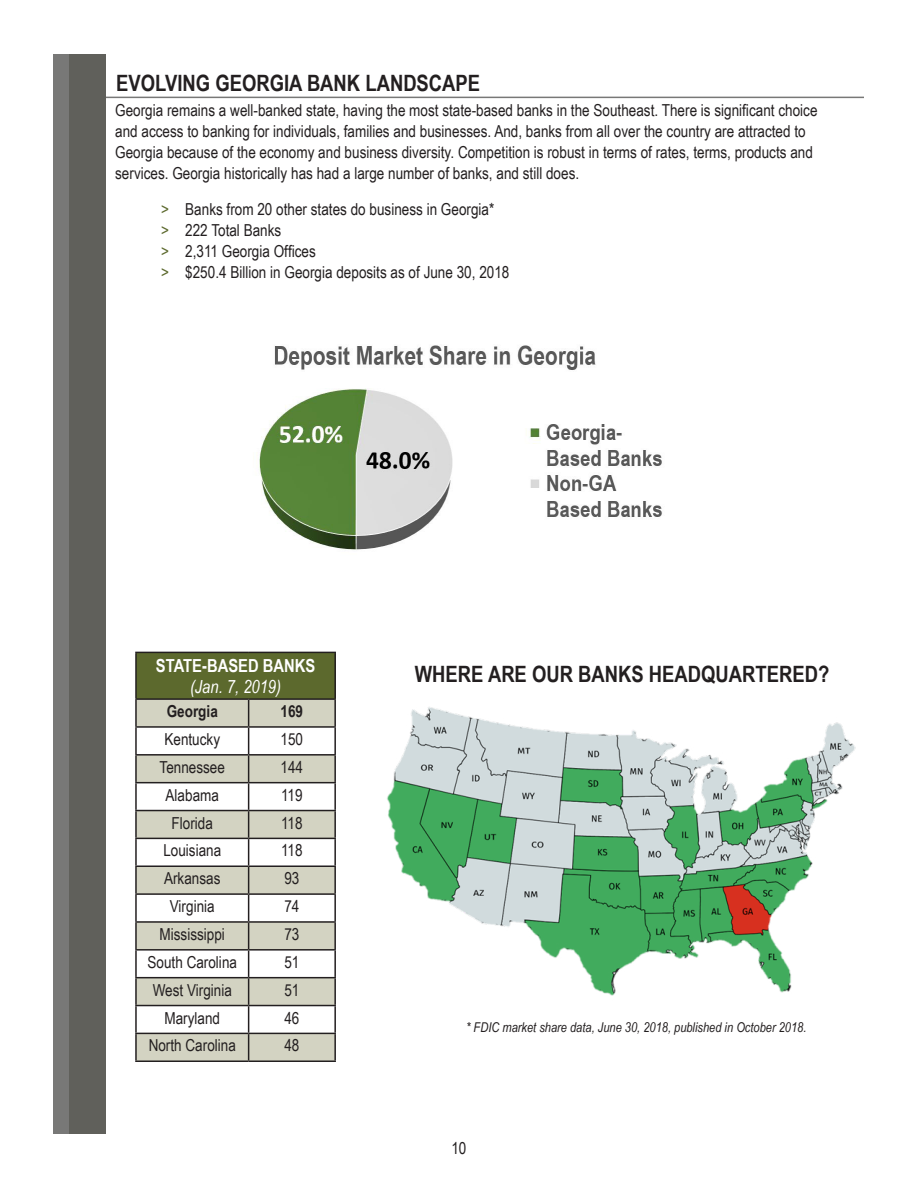
<style>
.page{position:relative;width:918px;height:1188px;background:#fff}
.page>*{position:absolute;margin:0;border:0;box-sizing:border-box;transform-origin:0 0}
.t1{font:700 22.5px "Arial Narrow";color:#231f20}
.t2{font:700 18px/21.6px "Arial Narrow";color:#fff;text-align:center}
.Body_Text{font:16.5px/21px "Arial Narrow";color:#231f20}
.Table_Body_Style{font:16.5px "Arial Narrow";color:#231f20}
.Table_Body_Style-2{font:700 16.5px "Arial Narrow";color:#231f20}
.Body_Text-2{font:italic 13.5px "Arial Narrow";color:#231f20}
.s1{color:#5c692d}
.s2{font-weight:400;font-style:italic}
</style>
<div class="page">
<hr style="left:99px;top:97px;width:765px;height:1px;background:#787877">
<div style="left:53px;top:54px;width:53px;height:1080px;background:#60605b"></div>
<div style="left:53px;top:54px;width:15px;height:1080px;background:#787877"></div>
<img style="left:387px;top:707px;width:469px;height:289px">
<div style="left:136px;top:652px;width:199px;height:47px;background:#5c692d"></div>
<svg style="left:137px;top:700px;width:197px;height:360px;fill:#d3d3c2"></svg>
<hr style="left:135px;top:652px;width:114px;height:1px;background:#231f20">
<hr style="left:135px;top:653px;width:2px;height:45px;background:#231f20">
<hr style="left:249px;top:652px;width:87px;height:1px;background:#231f20">
<hr style="left:334px;top:653px;width:2px;height:45px;background:#231f20">
<hr style="left:135px;top:698px;width:114px;height:2px;background:#231f20">
<hr style="left:135px;top:700px;width:2px;height:26px;background:#231f20">
<hr style="left:249px;top:698px;width:87px;height:2px;background:#231f20">
<hr style="left:334px;top:700px;width:2px;height:26px;background:#231f20">
<hr style="left:135px;top:726px;width:114px;height:2px;background:#231f20">
<hr style="left:135px;top:728px;width:2px;height:26px;background:#231f20">
<hr style="left:249px;top:726px;width:87px;height:2px;background:#231f20">
<hr style="left:334px;top:728px;width:2px;height:26px;background:#231f20">
<hr style="left:135px;top:754px;width:114px;height:2px;background:#231f20">
<hr style="left:135px;top:756px;width:2px;height:26px;background:#231f20">
<hr style="left:249px;top:754px;width:87px;height:2px;background:#231f20">
<hr style="left:334px;top:756px;width:2px;height:26px;background:#231f20">
<hr style="left:135px;top:782px;width:114px;height:1px;background:#231f20">
<hr style="left:135px;top:783px;width:2px;height:27px;background:#231f20">
<hr style="left:249px;top:782px;width:87px;height:1px;background:#231f20">
<hr style="left:334px;top:783px;width:2px;height:27px;background:#231f20">
<hr style="left:135px;top:810px;width:114px;height:1px;background:#231f20">
<hr style="left:135px;top:811px;width:2px;height:27px;background:#231f20">
<hr style="left:249px;top:810px;width:87px;height:1px;background:#231f20">
<hr style="left:334px;top:811px;width:2px;height:27px;background:#231f20">
<hr style="left:135px;top:838px;width:114px;height:1px;background:#231f20">
<hr style="left:135px;top:839px;width:2px;height:26px;background:#231f20">
<hr style="left:249px;top:838px;width:87px;height:1px;background:#231f20">
<hr style="left:334px;top:839px;width:2px;height:26px;background:#231f20">
<hr style="left:135px;top:865px;width:114px;height:2px;background:#231f20">
<hr style="left:135px;top:867px;width:2px;height:26px;background:#231f20">
<hr style="left:249px;top:865px;width:87px;height:2px;background:#231f20">
<hr style="left:334px;top:867px;width:2px;height:26px;background:#231f20">
<hr style="left:135px;top:893px;width:114px;height:2px;background:#231f20">
<hr style="left:135px;top:895px;width:2px;height:26px;background:#231f20">
<hr style="left:249px;top:893px;width:87px;height:2px;background:#231f20">
<hr style="left:334px;top:895px;width:2px;height:26px;background:#231f20">
<hr style="left:135px;top:921px;width:114px;height:2px;background:#231f20">
<hr style="left:135px;top:923px;width:2px;height:26px;background:#231f20">
<hr style="left:249px;top:921px;width:87px;height:2px;background:#231f20">
<hr style="left:334px;top:923px;width:2px;height:26px;background:#231f20">
<hr style="left:135px;top:949px;width:114px;height:2px;background:#231f20">
<hr style="left:135px;top:951px;width:2px;height:26px;background:#231f20">
<hr style="left:249px;top:949px;width:87px;height:2px;background:#231f20">
<hr style="left:334px;top:951px;width:2px;height:26px;background:#231f20">
<hr style="left:135px;top:977px;width:114px;height:1px;background:#231f20">
<hr style="left:135px;top:978px;width:2px;height:27px;background:#231f20">
<hr style="left:249px;top:977px;width:87px;height:1px;background:#231f20">
<hr style="left:334px;top:978px;width:2px;height:27px;background:#231f20">
<hr style="left:135px;top:1005px;width:114px;height:1px;background:#231f20">
<hr style="left:135px;top:1006px;width:2px;height:27px;background:#231f20">
<hr style="left:249px;top:1005px;width:87px;height:1px;background:#231f20">
<hr style="left:334px;top:1006px;width:2px;height:27px;background:#231f20">
<hr style="left:135px;top:1033px;width:114px;height:1px;background:#231f20">
<hr style="left:135px;top:1034px;width:2px;height:26px;background:#231f20">
<hr style="left:249px;top:1033px;width:87px;height:1px;background:#231f20">
<svg style="left:248px;top:700px;width:1px;height:360px"></svg>
<hr style="left:334px;top:1034px;width:2px;height:26px;background:#231f20">
<hr style="left:135px;top:1060px;width:114px;height:2px;background:#231f20">
<hr style="left:249px;top:1060px;width:87px;height:2px;background:#231f20">
<img style="left:259px;top:345px;width:403px;height:205px">
<p class="t1" style="left:116px;top:66px;width:365px">EVOLVING GEORGIA BANK LANDSCAPE</p>
<p class="Body_Text" style="left:115px;top:99px;width:704px">Georgia remains a well-banked state, having the most state-based banks in the Southeast. There is significant choice and access to banking for individuals, families and businesses. And, banks from all over the country are attracted to Georgia because of the economy and business diversity. Competition is robust in terms of rates, terms, products and services. Georgia historically has had a large number of banks, and still does.</p>
<p class="Body_Text" style="left:161px;top:198px;width:335px"><span class="s1">&gt;</span> Banks from 20 other states do business in Georgia*</p>
<p class="Body_Text" style="left:161px;top:219px;width:122px"><span class="s1">&gt;</span> 222 Total Banks</p>
<p class="Body_Text" style="left:161px;top:240px;width:156px"><span class="s1">&gt;</span> 2,311 Georgia Offices</p>
<p class="Body_Text" style="left:161px;top:261px;width:350px"><span class="s1">&gt;</span> $250.4 Billion in Georgia deposits as of June 30, 2018</p>
<p class="t2" style="left:156px;top:653px;width:161px">STATE-BASED BANKS <span class="s2">(Jan. 7, 2019)</span></p>
<p class="Table_Body_Style-2" style="left:167px;top:699px;width:53px">Georgia</p>
<p class="Table_Body_Style-2" style="left:281px;top:699px;width:24px">169</p>
<p class="Table_Body_Style" style="left:164px;top:727px;width:57px">Kentucky</p>
<p class="Table_Body_Style" style="left:281px;top:727px;width:24px">150</p>
<p class="Table_Body_Style" style="left:160px;top:755px;width:67px">Tennessee</p>
<p class="Table_Body_Style" style="left:281px;top:755px;width:24px">144</p>
<p class="Table_Body_Style" style="left:166px;top:783px;width:55px">Alabama</p>
<p class="Table_Body_Style" style="left:281px;top:783px;width:23px">119</p>
<p class="Table_Body_Style" style="left:172px;top:811px;width:43px">Florida</p>
<p class="Table_Body_Style" style="left:281px;top:811px;width:23px">118</p>
<p class="Table_Body_Style" style="left:163px;top:838px;width:59px">Louisiana</p>
<p class="Table_Body_Style" style="left:281px;top:838px;width:23px">118</p>
<p class="Table_Body_Style" style="left:164px;top:866px;width:58px">Arkansas</p>
<p class="Table_Body_Style" style="left:284px;top:866px;width:17px">93</p>
<p class="Table_Body_Style" style="left:170px;top:894px;width:46px">Virginia</p>
<p class="Table_Body_Style" style="left:284px;top:894px;width:17px">74</p>
<p class="Table_Body_Style" style="left:160px;top:922px;width:67px">Mississippi</p>
<p class="Table_Body_Style" style="left:284px;top:922px;width:17px">73</p>
<p class="Table_Body_Style" style="left:148px;top:950px;width:91px">South Carolina</p>
<p class="Table_Body_Style" style="left:284px;top:950px;width:17px">51</p>
<p class="Table_Body_Style" style="left:153px;top:978px;width:81px">West Virginia</p>
<p class="Table_Body_Style" style="left:284px;top:978px;width:17px">51</p>
<p class="Table_Body_Style" style="left:164px;top:1006px;width:57px">Maryland</p>
<p class="Table_Body_Style" style="left:284px;top:1006px;width:17px">46</p>
<p class="Table_Body_Style" style="left:149px;top:1033px;width:89px">North Carolina</p>
<p class="Table_Body_Style" style="left:284px;top:1033px;width:17px">48</p>
<p class="t1" style="left:415px;top:657px;width:416px">WHERE ARE OUR BANKS HEADQUARTERED?</p>
<p class="Body_Text-2" style="left:466px;top:1018px;width:342px">* FDIC market share data, June 30, 2018, published in October 2018.</p>
<p class="Body_Text" style="left:451px;top:1137px;width:17px">10</p>
</div>
